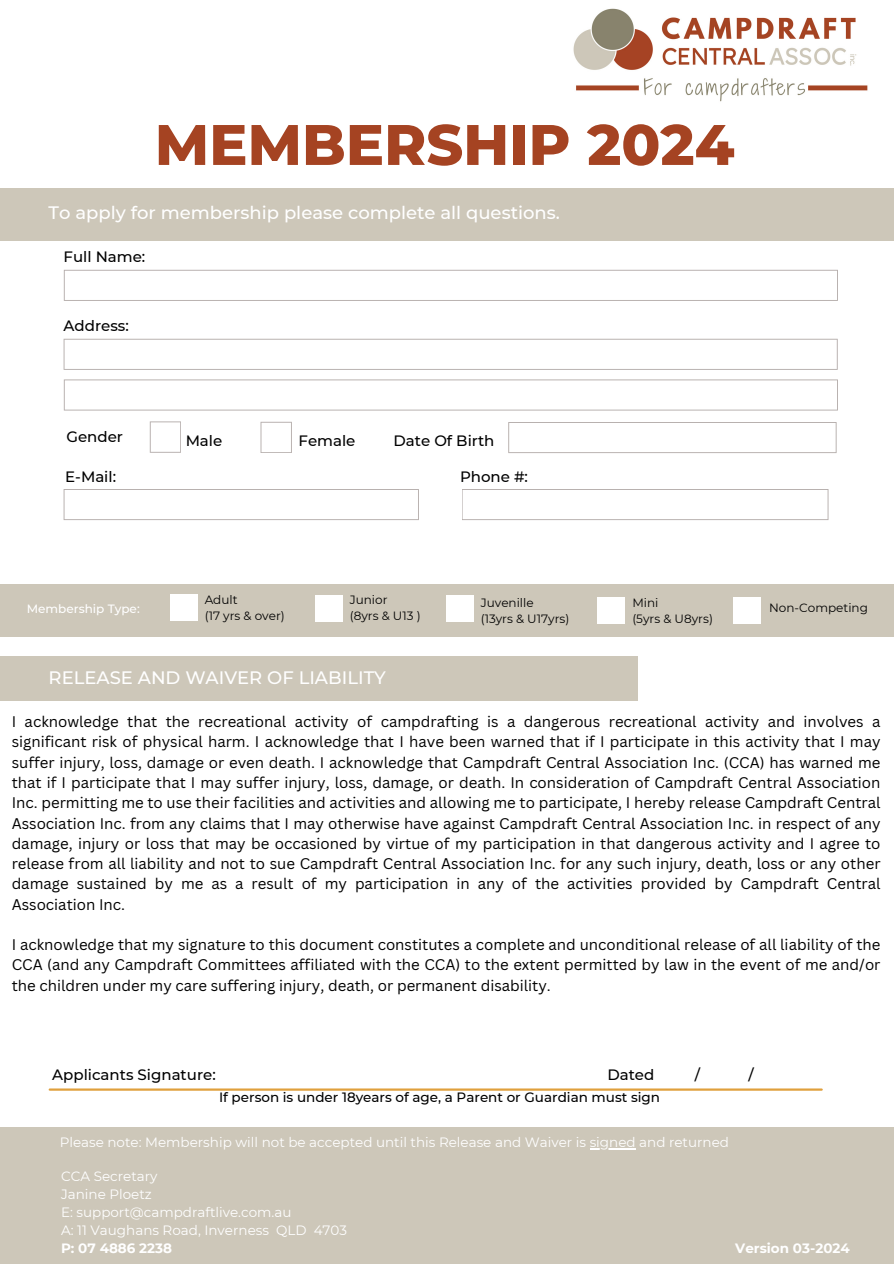
<style>
.page{position:relative;width:894px;height:1264px;background:#fff}
.page>*{position:absolute;margin:0;border:0;box-sizing:border-box;transform-origin:0 0}
.t1{font:800 57px "Montserrat";color:#a54322}
.t2{font:500 18px "Montserrat";color:#fff}
.t3{font:15px/20.2px "Canva Sans";color:#000;text-align:justify}
.t4{font:500 15px "Montserrat";color:#000}
.t5{font:13.5px/18px "Montserrat";color:#fff}
.t6{font:500 13.5px "Montserrat";color:#000}
.t7{font:700 13.5px "Montserrat";color:#fff}
.t8{font:12px/16px "Montserrat";color:#000}
.t9{font:500 12px "Montserrat";color:#fff}
</style>
<div class="page">
<div style="left:0;top:188px;width:893px;height:53px;background:#cdc7b9"></div>
<div style="left:0;top:583px;width:893px;height:53px;background:#cdc7b9"></div>
<div style="left:0;top:1127px;width:893px;height:136px;background:#cdc7b9"></div>
<div style="left:446px;top:595px;width:28px;height:27px;background:#fff"></div>
<div style="left:170px;top:594px;width:28px;height:27px;background:#fff"></div>
<div style="left:315px;top:595px;width:28px;height:27px;background:#fff"></div>
<div style="left:596px;top:597px;width:28px;height:26px;background:#fff"></div>
<hr style="left:50px;top:1088px;width:771px;height:2px;background:#e0a03d">
<svg style="left:64px;top:489px;width:355px;height:31px"></svg>
<svg style="left:462px;top:489px;width:366px;height:31px"></svg>
<svg style="left:64px;top:339px;width:773px;height:31px"></svg>
<svg style="left:150px;top:421px;width:31px;height:32px"></svg>
<svg style="left:260px;top:422px;width:32px;height:31px"></svg>
<svg style="left:64px;top:379px;width:773px;height:31px"></svg>
<svg style="left:64px;top:270px;width:773px;height:31px"></svg>
<div style="left:733px;top:597px;width:28px;height:26px;background:#fff"></div>
<div style="left:0;top:655px;width:637px;height:45px;background:#cdc7b9"></div>
<img style="left:573px;top:8px;width:295px;height:94px">
<hr style="left:589px;top:1148px;width:46px;height:1px;background:#fff">
<svg style="left:508px;top:422px;width:328px;height:31px"></svg>
<h1 class="t1" style="left:155px;top:110px;width:581px">MEMBERSHIP 2024</h1>
<p class="t2" style="left:49px;top:202px;width:512px">To apply for membership please complete all questions.</p>
<p class="t4" style="left:64px;top:248px;width:83px">Full Name:</p>
<p class="t4" style="left:64px;top:317px;width:67px">Address:</p>
<p class="t4" style="left:66px;top:427px;width:58px">Gender</p>
<p class="t4" style="left:186px;top:431px;width:38px">Male</p>
<p class="t4" style="left:298px;top:431px;width:58px">Female</p>
<p class="t4" style="left:393px;top:431px;width:102px">Date Of Birth</p>
<p class="t4" style="left:65px;top:467px;width:52px">E-Mail:</p>
<p class="t9" style="left:27px;top:601px;width:114px">Membership Type:</p>
<p class="t8" style="left:205px;top:591px;width:82px">Adult<br>(17 yrs &amp; over)</p>
<p class="t4" style="left:460px;top:467px;width:69px">Phone #:</p>
<p class="t8" style="left:349px;top:591px;width:72px">Junior<br>(8yrs &amp; U13 )</p>
<p class="t8" style="left:480px;top:594px;width:90px">Juvenille<br>(13yrs &amp; U17yrs)</p>
<p class="t8" style="left:769px;top:599px;width:100px">Non-Competing</p>
<p class="t8" style="left:632px;top:595px;width:82px">Mini<br>(5yrs &amp; U8yrs)</p>
<p class="t2" style="left:49px;top:667px;width:339px">RELEASE AND WAIVER OF LIABILITY</p>
<p class="t3" style="left:12px;top:711px;width:870px">I acknowledge that the recreational activity of campdrafting is a dangerous recreational activity and involves a significant risk of physical harm. I acknowledge that I have been warned that if I participate in this activity that I may suffer injury, loss, damage or even death. I acknowledge that Campdraft Central Association Inc. (CCA) has warned me that if I participate that I may suffer injury, loss, damage, or death. In consideration of Campdraft Central Association Inc. permitting me to use their facilities and activities and allowing me to participate, I hereby release Campdraft Central Association Inc. from any claims that I may otherwise have against Campdraft Central Association Inc. in respect of any damage, injury or loss that may be occasioned by virtue of my participation in that dangerous activity and I agree to release from all liability and not to sue Campdraft Central Association Inc. for any such injury, death, loss or any other damage sustained by me as a result of my participation in any of the activities provided by Campdraft Central Association Inc.</p>
<p class="t3" style="left:12px;top:934px;width:870px">I acknowledge that my signature to this document constitutes a complete and unconditional release of all liability of the CCA (and any Campdraft Committees affiliated with the CCA) to the extent permitted by law in the event of me and/or the children under my care suffering injury, death, or permanent disability.</p>
<p class="t4" style="left:52px;top:1065px;width:165px">Applicants Signature:</p>
<p class="t4" style="left:607px;top:1065px;width:48px">Dated</p>
<p class="t4" style="left:694px;top:1065px;width:7px">/</p>
<p class="t4" style="left:748px;top:1065px;width:7px">/</p>
<p class="t6" style="left:219px;top:1088px;width:442px">If person is under 18years of age, a Parent or Guardian must sign</p>
<p class="t5" style="left:60px;top:1133px;width:670px">Please note: Membership will not be accepted until this Release and Waiver is signed and returned</p>
<p class="t5" style="left:61px;top:1167px;width:287px">CCA Secretary<br>Janine Ploetz<br>E: support@campdraftlive.com.au<br>A: 11 Vaughans Road, Inverness QLD 4703</p>
<p class="t7" style="left:61px;top:1240px;width:112px">P: 07 4886 2238</p>
<p class="t7" style="left:735px;top:1240px;width:116px">Version 03-2024</p>
</div>
